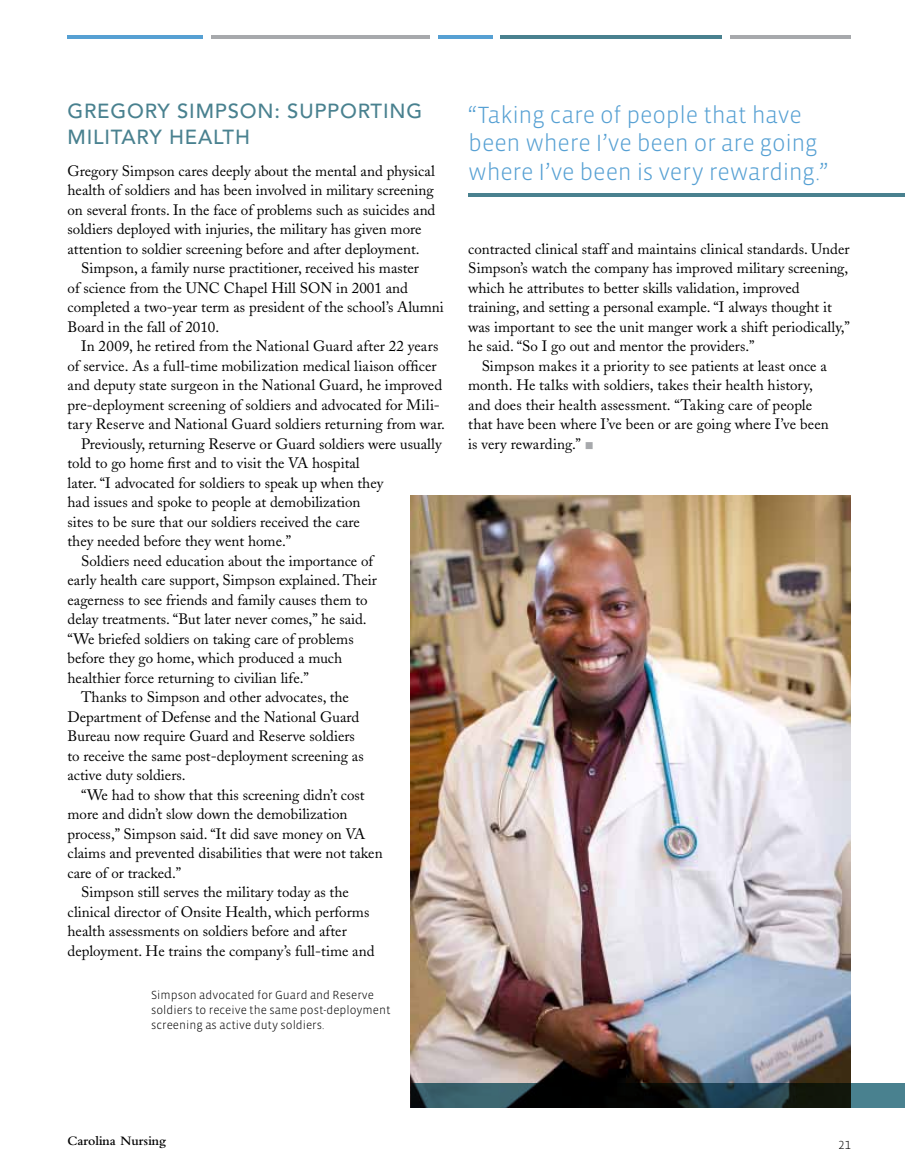
<style>
.page{position:relative;width:905px;height:1175px;background:#fff}
.page>*{position:absolute;margin:0;border:0;box-sizing:border-box;transform-origin:0 0}
.t1{font:300 24px/28.5px "Vista Sans";letter-spacing:-.01em;color:#56a0d3}
.t2{font:500 20.25px "Avenir";letter-spacing:.04em;color:#49818f}
.t3{font:15px "Adobe Caslon";color:#000}
.t4{font:600 13.5px "Bembo Std";color:#000}
.t5{font:300 12px/15px "Vista Sans";color:#000}
.t6{font:300 12px "Vista Sans Alt";color:#000}
.s1{color:#a7a9ac}
</style>
<div class="page">
<svg style="left:730px;top:35px;width:120px;height:4px"></svg>
<svg style="left:501px;top:35px;width:221px;height:4px"></svg>
<svg style="left:438px;top:35px;width:54px;height:4px"></svg>
<svg style="left:211px;top:35px;width:218px;height:4px"></svg>
<svg style="left:68px;top:35px;width:135px;height:4px"></svg>
<hr style="left:468px;top:193px;width:436px;height:4px;background:#49818f">
<img style="left:411px;top:495px;width:439px;height:587px">
<svg style="left:411px;top:1082px;width:493px;height:25px;background:#21353a"></svg>
<p class="t2" style="left:68px;top:99px;width:32px">GREGOR</p>
<p class="t2" style="left:157px;top:99px;width:55px">Y SIMPSON</p>
<p class="t2" style="left:274px;top:99px;width:40px">: SUPPORT</p>
<p class="t2" style="left:383px;top:99px;width:23px">ING</p>
<p class="t2" style="left:68px;top:125px;width:57px">MILITAR</p>
<p class="t2" style="left:149px;top:125px;width:49px">Y HEALTH</p>
<p class="t3" style="left:68px;top:162px;width:369px">Gregory Simpson cares deeply about the mental and physical</p>
<p class="t3" style="left:68px;top:181px;width:368px">health of soldiers and has been involved in military screening</p>
<p class="t3" style="left:68px;top:201px;width:369px">on several fronts. In the face of problems such as suicides and</p>
<p class="t3" style="left:68px;top:220px;width:355px">soldiers deployed with injuries, the military has given more</p>
<p class="t3" style="left:68px;top:240px;width:353px">attention to soldier screening before and after deployment.</p>
<p class="t3" style="left:81px;top:259px;width:339px">Simpson, a family nurse practitioner, received his master</p>
<p class="t3" style="left:68px;top:279px;width:342px">of science from the UNC Chapel Hill SON in 2001 and</p>
<p class="t3" style="left:68px;top:298px;width:378px">completed a two-year term as president of the school’s Alumni</p>
<p class="t3" style="left:68px;top:318px;width:153px">Board in the fall of 2010.</p>
<p class="t3" style="left:81px;top:337px;width:359px">In 2009, he retired from the National Guard after 22 years</p>
<p class="t3" style="left:68px;top:357px;width:370px">of service. As a full-time mobilization medical liaison officer</p>
<p class="t3" style="left:68px;top:376px;width:376px">and deputy state surgeon in the National Guard, he improved</p>
<p class="t3" style="left:68px;top:396px;width:374px">pre-deployment screening of soldiers and advocated for Mili-</p>
<p class="t3" style="left:68px;top:415px;width:379px">tary Reserve and National Guard soldiers returning from war.</p>
<p class="t3" style="left:81px;top:435px;width:362px">Previously, returning Reserve or Guard soldiers were usually</p>
<p class="t3" style="left:68px;top:454px;width:294px">told to go home first and to visit the VA hospital</p>
<p class="t3" style="left:68px;top:474px;width:317px">later. “I advocated for soldiers to speak up when they</p>
<p class="t3" style="left:68px;top:493px;width:294px">had issues and spoke to people at demobilization</p>
<p class="t3" style="left:68px;top:513px;width:294px">sites to be sure that our soldiers received the care</p>
<p class="t3" style="left:68px;top:532px;width:225px">they needed before they went home.”</p>
<p class="t3" style="left:81px;top:552px;width:294px">Soldiers need education about the importance of</p>
<p class="t3" style="left:68px;top:571px;width:311px">early health care support, Simpson explained. Their</p>
<p class="t3" style="left:68px;top:591px;width:301px">eagerness to see friends and family causes them to</p>
<p class="t3" style="left:68px;top:610px;width:301px">delay treatments. “But later never comes,” he said.</p>
<p class="t3" style="left:68px;top:630px;width:288px">“We briefed soldiers on taking care of problems</p>
<p class="t3" style="left:68px;top:649px;width:276px">before they go home, which produced a much</p>
<p class="t3" style="left:68px;top:669px;width:243px">healthier force returning to civilian life.”</p>
<p class="t3" style="left:81px;top:688px;width:269px">Thanks to Simpson and other advocates, the</p>
<p class="t3" style="left:68px;top:708px;width:293px">Department of Defense and the National Guard</p>
<p class="t3" style="left:68px;top:727px;width:289px">Bureau now require Guard and Reserve soldiers</p>
<p class="t3" style="left:68px;top:747px;width:298px">to receive the same post-deployment screening as</p>
<p class="t3" style="left:68px;top:766px;width:120px">active duty soldiers.</p>
<p class="t3" style="left:81px;top:786px;width:285px">“We had to show that this screening didn’t cost</p>
<p class="t3" style="left:68px;top:805px;width:281px">more and didn’t slow down the demobilization</p>
<p class="t3" style="left:68px;top:825px;width:299px">process,” Simpson said. “It did save money on VA</p>
<p class="t3" style="left:68px;top:844px;width:316px">claims and prevented disabilities that were not taken</p>
<p class="t3" style="left:68px;top:864px;width:115px">care of or tracked.”</p>
<p class="t3" style="left:81px;top:883px;width:269px">Simpson still serves the military today as the</p>
<p class="t3" style="left:68px;top:903px;width:303px">clinical director of Onsite Health, which performs</p>
<p class="t3" style="left:68px;top:922px;width:281px">health assessments on soldiers before and after</p>
<p class="t3" style="left:68px;top:942px;width:308px">deployment. He trains the company’s full-time and</p>
<p class="t5" style="left:151px;top:988px;width:241px">Simpson advocated for G uard and Reserve soldiers to receive the same post-deployment screening as active duty soldiers.</p>
<p class="t1" style="left:468px;top:101px;width:361px">“Taking care of people that have been where I’ve been or are going where I’ve been is very rewarding.”</p>
<p class="t3" style="left:468px;top:240px;width:383px">contracted clinical staff and maintains clinical standards. Under</p>
<p class="t3" style="left:468px;top:259px;width:381px">Simpson’s watch the company has improved military screening,</p>
<p class="t3" style="left:468px;top:279px;width:333px">which he attributes to better skills validation, improved</p>
<p class="t3" style="left:468px;top:298px;width:365px">training, and setting a personal example. “I always thought it</p>
<p class="t3" style="left:468px;top:318px;width:383px">was important to see the unit manger work a shift periodically,”</p>
<p class="t3" style="left:468px;top:337px;width:288px">he said. “So I go out and mentor the providers.”</p>
<p class="t3" style="left:482px;top:357px;width:346px">Simpson makes it a priority to see patients at least once a</p>
<p class="t3" style="left:468px;top:376px;width:346px">month. He talks with soldiers, takes their health history,</p>
<p class="t3" style="left:468px;top:396px;width:345px">and does their health assessment. “Taking care of people</p>
<p class="t3" style="left:468px;top:415px;width:362px">that have been where I’ve been or are going where I’ve been</p>
<p class="t3" style="left:468px;top:435px;width:127px">is very rewarding.” <span class="s1">■</span></p>
<p class="t4" style="left:68px;top:1133px;width:100px">Carolina Nursing</p>
<p class="t6" style="left:838px;top:1138px;width:14px">21</p>
</div>
